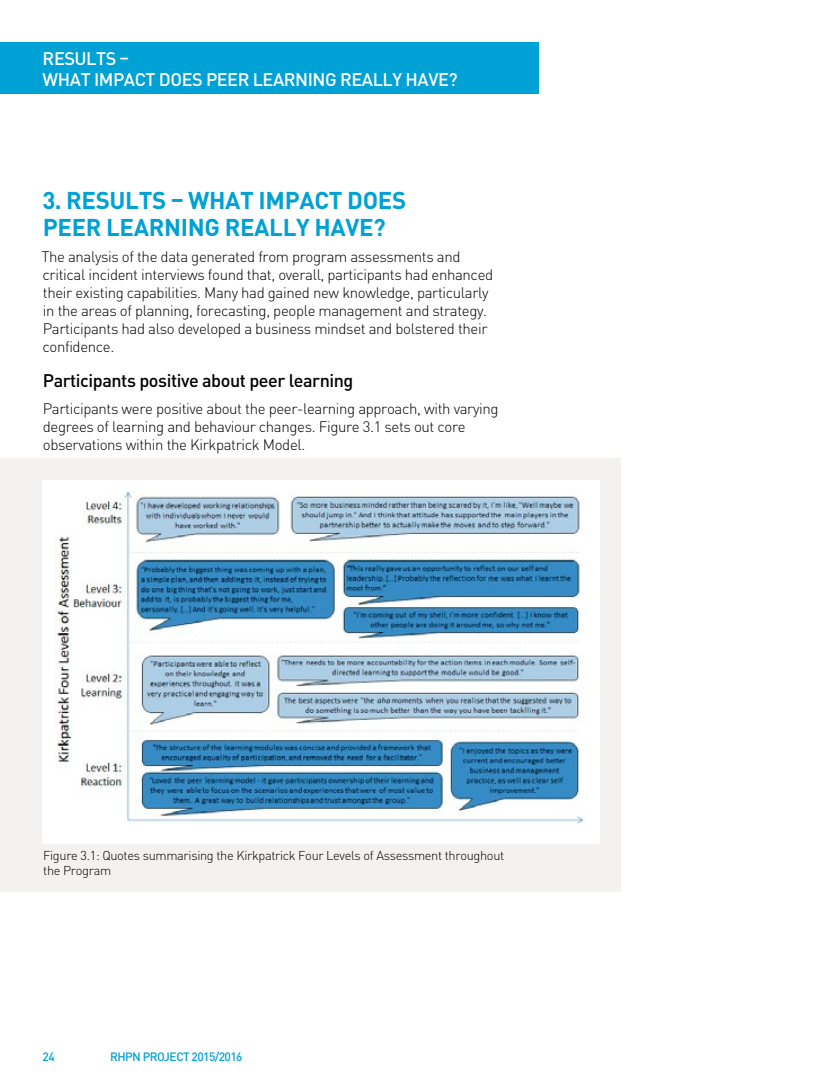
<style>
.page{position:relative;width:830px;height:1085px;background:#fff}
.page>*{position:absolute;margin:0;border:0;box-sizing:border-box;transform-origin:0 0}
.t1{font:700 24px/27px "DINOT";letter-spacing:-.015em;color:#00a1d4}
.t2{font:500 18px/21px "DINOT";letter-spacing:-.025em;color:#fff}
.t3{font:500 18px "DINOT";letter-spacing:-.025em;color:#000}
.t4{font:300 15px/18px "DINOT";letter-spacing:-.025em;color:#000}
.t5{font:300 12.75px/15px "DINOT";letter-spacing:-.025em;color:#000}
.t6{font:500 12px "DINOT";letter-spacing:-.05em;color:#00a1d4}
</style>
<div class="page">
<div style="left:0;top:458px;width:619px;height:433px;background:#f4f1f1"></div>
<div style="left:0;top:43px;width:538px;height:51px;background:#00a1d4"></div>
<div style="left:43px;top:480px;width:556px;height:363px;background:#fff"></div>
<img style="left:54px;top:490px;width:530px;height:334px">
<p class="t2" style="left:43px;top:47px;width:416px">RESULTS –<br>WHAT IMPACT DOES PEER LEARNING REALLY HAVE?</p>
<h1 class="t1" style="left:42px;top:186px;width:365px">3. RESULTS – WHAT IMPACT DOES<br>PEER LEARNING REALLY HAVE?</h1>
<p class="t4" style="left:41px;top:248px;width:453px">The analysis of the data generated from program assessments and critical incident interviews found that, overall, participants had enhanced their existing capabilities. Many had gained new knowledge, particularly in the areas of planning, forecasting, people management and strategy.<br>Participants had also developed a business mindset and bolstered their confidence.</p>
<p class="t3" style="left:43px;top:369px;width:312px">Participants positive about peer learning</p>
<p class="t4" style="left:43px;top:399px;width:457px">Participants were positive about the peer-learning approach, with varying degrees of learning and behaviour changes. Figure 3.1 sets out core observations within the Kirkpatrick Model.</p>
<p class="t5" style="left:43px;top:847px;width:462px">Figure 3.1: Quotes summarising the Kirkpatrick Four Levels of Assessment throughout the Program</p>
<p class="t6" style="left:43px;top:1048px;width:14px">24</p>
<p class="t6" style="left:110px;top:1048px;width:134px">RHPN PROJECT 2015/2016</p>
</div>
